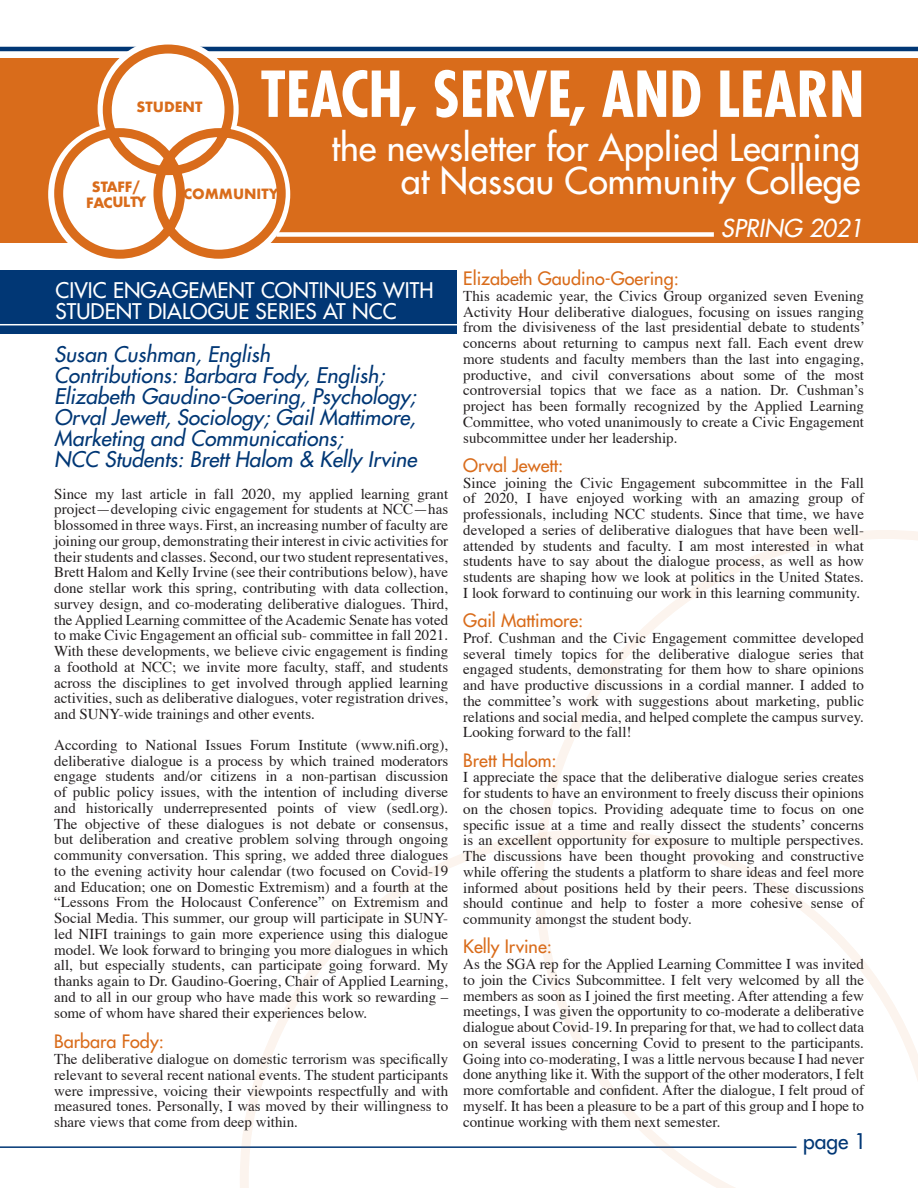
<style>
.page{position:relative;width:918px;height:1188px;background:#fff}
.page>*{position:absolute;margin:0;border:0;box-sizing:border-box;transform-origin:0 0}
.t1{font:700 condensed 61.5px "Futura";color:#fff}
.t2{font:36px/33px "Futura";color:#fff;text-align:right}
.t3{font:italic 24px "Futura";color:#fff}
.t4{font:italic 21px/21px "Futura";color:#013775}
.t5{font:21px/21px "Futura";letter-spacing:.005em;color:#fff}
.t6{font:21px "Futura";color:#013775}
.t7{font:18px "Futura";color:#d96c1b}
.t8{font:15px/15.8px "Times";color:#231f20;text-align:justify}
.t9{font:700 13.8px/15.5px "Futura";color:#d96c1b;text-align:center}
</style>
<div class="page">
<div style="left:0;top:59px;width:918px;height:184px;background:#d96c1b"></div>
<hr style="left:0;top:1146px;width:796px;height:2px;background:#013775">
<hr style="left:0;top:47px;width:918px;height:4px;background:#013775">
<svg style="left:50px;top:44px;width:240px;height:215px"></svg>
<svg style="left:240px;top:834px;width:295px;height:354px"></svg>
<svg style="left:535px;top:530px;width:383px;height:658px"></svg>
<div style="left:276px;top:232px;width:438px;height:5px;background:#fff"></div>
<div style="left:0;top:271px;width:456px;height:63px;background:#013775"></div>
<hr style="left:0;top:324px;width:460px;height:1px;background:#fff">
<p class="t9" style="left:137px;top:100px;width:68px">STUDENT</p>
<p class="t1" style="left:260px;top:54px;width:605px">TEACH, SERVE, AND LEARN</p>
<p class="t9" style="left:86px;top:179px;width:62px;rotate:-1deg">STAFF/<br>FACULTY</p>
<p class="t9" style="left:183px;top:186px;width:97px">COMMUNITY</p>
<p class="t2" style="left:331px;top:131px;width:530px">the newsletter for Applied Learning at Nassau Community College</p>
<p class="t3" style="left:721px;top:212px;width:144px">SPRING 2021</p>
<p class="t5" style="left:55px;top:279px;width:380px">CIVIC ENGAGEMENT CONTINUES WITH<br>STUDENT DIALOGUE SERIES AT NCC</p>
<p class="t4" style="left:54px;top:344px;width:218px">Susan Cushman, English</p>
<p class="t4" style="left:54px;top:365px;width:363px">Contributions: Barbara Fody, English; Elizabeth Gaudino-Goering, Psychology; Orval Jewett, Sociology; Gail Mattimore, Marketing and Communications;</p>
<p class="t4" style="left:54px;top:449px;width:364px">NCC Students: Brett Halom &amp; Kelly Irvine</p>
<p class="t8" style="left:54px;top:487px;width:395px">Since my last article in fall 2020, my applied learning grant project—developing civic engagement for students at NCC—has blossomed in three ways. First, an increasing number of faculty are joining our group, demonstrating their interest in civic activities for their students and classes. Second, our two student representatives, Brett Halom and Kelly Irvine (see their contributions below), have done stellar work this spring, contributing with data collection, survey design, and co-moderating deliberative dialogues. Third, the Applied Learning committee of the Academic Senate has voted to make Civic Engagement an official sub- committee in fall 2021.<br>With these developments, we believe civic engagement is finding a foothold at NCC; we invite more faculty, staff, and students across the disciplines to get involved through applied learning activities, such as deliberative dialogues, voter registration drives, and SUNY-wide trainings and other events.</p>
<p class="t8" style="left:54px;top:738px;width:395px">According to National Issues Forum Institute (www.nifi.org), deliberative dialogue is a process by which trained moderators engage students and/or citizens in a non-partisan discussion of public policy issues, with the intention of including diverse and historically underrepresented points of view (sedl.org).<br>The objective of these dialogues is not debate or consensus, but deliberation and creative problem solving through ongoing community conversation. This spring, we added three dialogues to the evening activity hour calendar (two focused on Covid-19 and Education; one on Domestic Extremism) and a fourth at the “Lessons From the Holocaust Conference” on Extremism and Social Media. This summer, our group will participate in SUNY&shy;led NIFI trainings to gain more experience using this dialogue model. We look forward to bringing you more dialogues in which all, but especially students, can participate going forward. My thanks again to Dr. Gaudino-Goering, Chair of Applied Learning, and to all in our group who have made this work so rewarding – some of whom have shared their experiences below.</p>
<p class="t7" style="left:54px;top:1030px;width:111px">Barbara Fody:</p>
<p class="t8" style="left:54px;top:1052px;width:395px">The deliberative dialogue on domestic terrorism was specifically relevant to several recent national events. The student participants were impressive, voicing their viewpoints respectfully and with measured tones. Personally, I was moved by their willingness to share views that come from deep within.</p>
<p class="t7" style="left:463px;top:267px;width:217px">Elizabeth Gaudino-Goering:</p>
<p class="t8" style="left:463px;top:289px;width:403px">This academic year, the Civics Group organized seven Evening Activity Hour deliberative dialogues, focusing on issues ranging from the divisiveness of the last presidential debate to students’ concerns about returning to campus next fall. Each event drew more students and faculty members than the last into engaging, productive, and civil conversations about some of the most controversial topics that we face as a nation. Dr. Cushman’s project has been formally recognized by the Applied Learning Committee, who voted unanimously to create a Civic Engagement subcommittee under her leadership.</p>
<p class="t7" style="left:463px;top:454px;width:102px">Orval Jewett:</p>
<p class="t8" style="left:463px;top:476px;width:402px">Since joining the Civic Engagement subcommittee in the Fall of 2020, I have enjoyed working with an amazing group of professionals, including NCC students. Since that time, we have developed a series of deliberative dialogues that have been well&shy;attended by students and faculty. I am most interested in what students have to say about the dialogue process, as well as how students are shaping how we look at politics in the United States.<br>I look forward to continuing our work in this learning community.</p>
<p class="t7" style="left:463px;top:609px;width:122px">Gail Mattimore:</p>
<p class="t8" style="left:463px;top:631px;width:402px">Prof. Cushman and the Civic Engagement committee developed several timely topics for the deliberative dialogue series that engaged students, demonstrating for them how to share opinions and have productive discussions in a cordial manner. I added to the committee’s work with suggestions about marketing, public relations and social media, and helped complete the campus survey.<br>Looking forward to the fall!</p>
<p class="t7" style="left:463px;top:748px;width:95px">Brett Halom:</p>
<p class="t8" style="left:463px;top:770px;width:402px">I appreciate the space that the deliberative dialogue series creates for students to have an environment to freely discuss their opinions on the chosen topics. Providing adequate time to focus on one specific issue at a time and really dissect the students’ concerns is an excellent opportunity for exposure to multiple perspectives.<br>The discussions have been thought provoking and constructive while offering the students a platform to share ideas and feel more informed about positions held by their peers. These discussions should continue and help to foster a more cohesive sense of community amongst the student body.</p>
<p class="t7" style="left:463px;top:935px;width:90px">Kelly Irvine:</p>
<p class="t8" style="left:463px;top:957px;width:402px">As the SGA rep for the Applied Learning Committee I was invited to join the Civics Subcommittee. I felt very welcomed by all the members as soon as I joined the first meeting. After attending a few meetings, I was given the opportunity to co-moderate a deliberative dialogue about Covid-19. In preparing for that, we had to collect data on several issues concerning Covid to present to the participants.<br>Going into co-moderating, I was a little nervous because I had never done anything like it. With the support of the other moderators, I felt more comfortable and confident. After the dialogue, I felt proud of myself. It has been a pleasure to be a part of this group and I hope to continue working with them next semester.</p>
<p class="t6" style="left:803px;top:1128px;width:65px">page 1</p>
</div>
